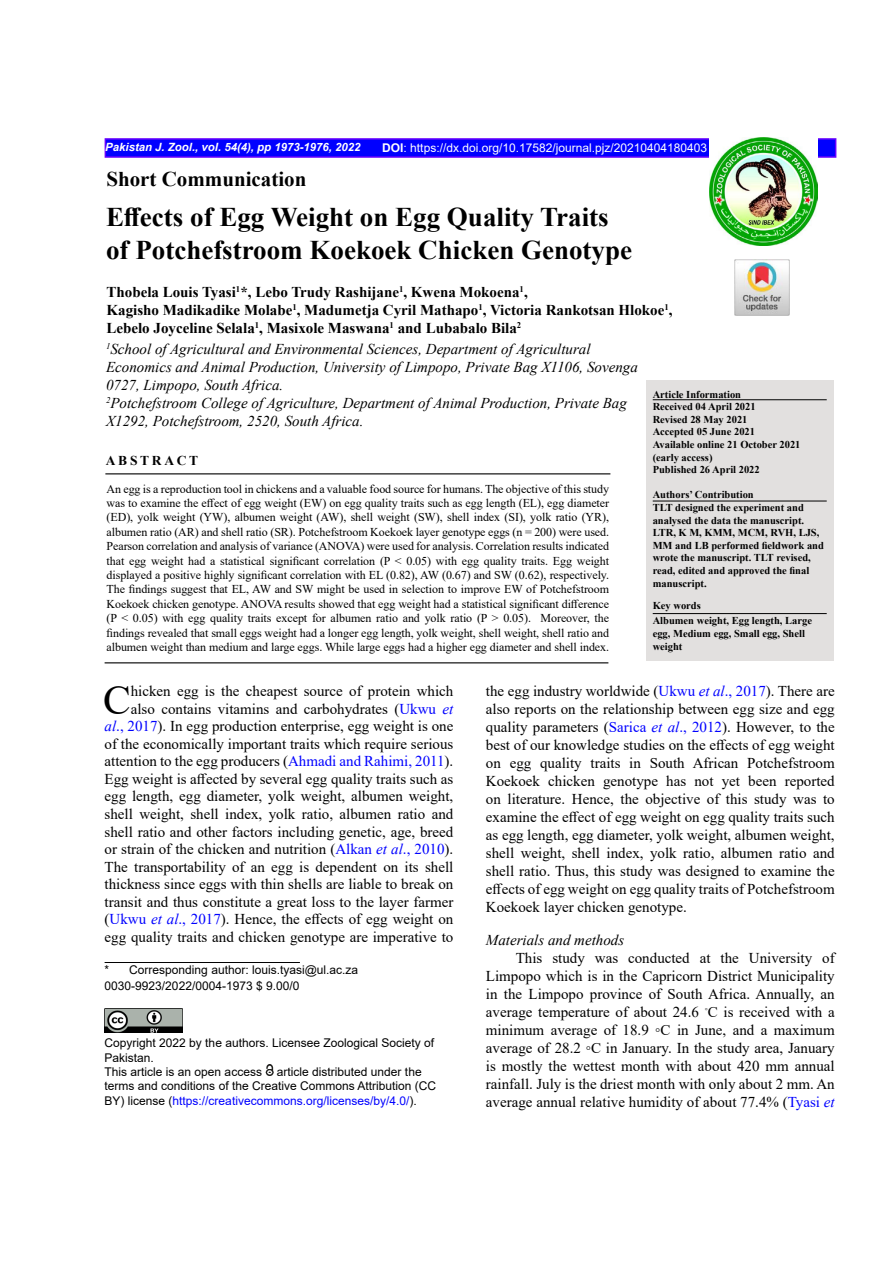
<style>
.page{position:relative;width:893px;height:1263px;background:#fff}
.page>*{position:absolute;margin:0;border:0;box-sizing:border-box;transform-origin:0 0}
.t1{font:41.55px "Times New Roman";color:#000}
.t2{font:700 27px/32.4px "Times New Roman";color:#000}
.t3{font:700 21px "Times New Roman";color:#000}
.t4{font:15px/18px "Times New Roman";color:#000;text-align:justify}
.t5{font:italic 15px/18px "Times New Roman";color:#000}
.t6{font:700 15px/18px "Times New Roman";color:#000}
.t7{font:700 13.5px "Times New Roman";letter-spacing:.2em;color:#000}
.t8{font:12px/14.4px "Times New Roman";letter-spacing:-.005em;color:#000;text-align:justify}
.t9{font:12px/14.4px "Arial";color:#000}
.t10{font:12px "Arial";color:#fff}
.t11{font:italic 700 11.4px "Arial";color:#fff}
.t12{font:700 10.5px/12.6px "Times New Roman";color:#000}
.s1{font-weight:700}
.s2{color:#00f}
.s3{font-style:italic;color:#00f}
</style>
<div class="page">
<div style="left:105px;top:138px;width:731px;height:20px;background:#00f;border:2px solid #60f"></div>
<img style="left:709px;top:138px;width:108px;height:108px">
<div style="left:646px;top:381px;width:187px;height:280px;background:#e2e0df"></div>
<hr style="left:653px;top:501px;width:174px;height:1px;background:#000">
<hr style="left:105px;top:473px;width:505px;height:1px;background:#000">
<hr style="left:105px;top:662px;width:503px;height:1px;background:#000">
<hr style="left:653px;top:399px;width:174px;height:1px;background:#000">
<img style="left:105px;top:1008px;width:77px;height:25px">
<svg style="left:265px;top:1065px;width:9px;height:11px"></svg>
<hr style="left:105px;top:962px;width:195px;height:1px;background:#000">
<hr style="left:653px;top:613px;width:174px;height:1px;background:#000">
<img style="left:734px;top:260px;width:56px;height:55px">
<p class="t11" style="left:105px;top:139px;width:257px">Pakistan J. Zool., vol. 54(4), pp 1973-1976, 2022</p>
<p class="t10" style="left:382px;top:139px;width:326px"><span class="s1">DOI</span>: https://dx.doi.org/10.17582/journal.pjz/20210404180403</p>
<h3 class="t3" style="left:106px;top:164px;width:202px">Short Communication</h3>
<h2 class="t2" style="left:106px;top:200px;width:527px">Effects of Egg Weight on Egg Quality Traits of Potchefstroom Koekoek Chicken Genotype</h2>
<p class="t6" style="left:106px;top:282px;width:568px">Thobela Louis Tyasi<sup>1</sup>*, Lebo Trudy Rashijane<sup>1</sup>, Kwena Mokoena<sup>1</sup>,<br>Kagisho Madikadike Molabe<sup>1</sup>, Madumetja Cyril Mathapo<sup>1</sup>, Victoria Rankotsan Hlokoe<sup>1</sup>,<br>Lebelo Joyceline Selala<sup>1</sup>, Masixole Maswana<sup>1</sup> and Lubabalo Bila<sup>2</sup></p>
<p class="t5" style="left:106px;top:340px;width:533px"><sup>1</sup>School of Agricultural and Environmental Sciences, Department of Agricultural Economics and Animal Production, University of Limpopo, Private Bag X1106, Sovenga 0727, Limpopo, South Africa.<br><sup>2</sup>Potchefstroom College of Agriculture, Department of Animal Production, Private Bag X1292, Potchefstroom, 2520, South Africa.</p>
<p class="t12" style="left:653px;top:387px;width:149px">Article Information<br>Received 04 April 2021<br>Revised 28 May 2021<br>Accepted 05 June 2021<br>Available online 21 October 2021 (early access)<br>Published 26 April 2022</p>
<p class="t12" style="left:653px;top:488px;width:173px">Authors’ Contribution<br>TLT designed the experiment and analysed the data the manuscript.<br>LTR, K M, KMM, MCM, RVH, LJS,<br>MM and LB performed fieldwork and wrote the manuscript. TLT revised, read, edited and approved the final manuscript.</p>
<p class="t12" style="left:653px;top:597px;width:161px;line-height:15.6px">Key words<br>Albumen weight, Egg length, Large</p>
<p class="t12" style="left:653px;top:627px;width:154px">egg, Medium egg, Small egg, Shell weight</p>
<p class="t7" style="left:106px;top:451px;width:94px">ABSTRACT</p>
<p class="t8" style="left:107px;top:481px;width:504px">An egg is a reproduction tool in chickens and a valuable food source for humans. The objective of this study was to examine the effect of egg weight (EW) on egg quality traits such as egg length (EL), egg diameter (ED), yolk weight (YW), albumen weight (AW), shell weight (SW), shell index (SI), yolk ratio (YR), albumen ratio (AR) and shell ratio (SR). Potchefstroom Koekoek layer genotype eggs (n = 200) were used.<br>Pearson correlation and analysis of variance (ANOVA) were used for analysis. Correlation results indicated that egg weight had a statistical significant correlation (P &lt; 0.05) with egg quality traits. Egg weight displayed a positive highly significant correlation with EL (0.82), AW (0.67) and SW (0.62), respectively.<br>The findings suggest that EL, AW and SW might be used in selection to improve EW of Potchefstroom Koekoek chicken genotype. ANOVA results showed that egg weight had a statistical significant difference (P &lt; 0.05) with egg quality traits except for albumen ratio and yolk ratio (P &gt; 0.05). Moreover, the findings revealed that small eggs weight had a longer egg length, yolk weight, shell weight, shell ratio and albumen weight than medium and large eggs. While large eggs had a higher egg diameter and shell index.</p>
<h1 class="t1" style="left:103px;top:670px;width:29px">C</h1>
<p class="t4" style="left:486px;top:682px;width:350px">the egg industry worldwide (<span class="s2">Ukwu</span> <span class="s3">et al</span><span class="s2">., 2017</span>). There are also reports on the relationship between egg size and egg quality parameters (<span class="s2">Sarica</span> <span class="s3">et al</span><span class="s2">., 2012</span>). However, to the best of our knowledge studies on the effects of egg weight on egg quality traits in South African Potchefstroom Koekoek chicken genotype has not yet been reported on literature. Hence, the objective of this study was to examine the effect of egg weight on egg quality traits such as egg length, egg diameter, yolk weight, albumen weight, shell weight, shell index, yolk ratio, albumen ratio and shell ratio. Thus, this study was designed to examine the effects of egg weight on egg quality traits of Potchefstroom Koekoek layer chicken genotype.</p>
<p class="t5" style="left:486px;top:930px;width:140px">Materials and methods</p>
<p class="t4" style="left:486px;top:948px;width:350px;text-indent:30px">This study was conducted at the University of Limpopo which is in the Capricorn District Municipality in the Limpopo province of South Africa. Annually, an average temperature of about 24.6 <sup>◦</sup>C is received with a minimum average of 18.9 ◦C in June, and a maximum average of 28.2 ◦C in January. In the study area, January is mostly the wettest month with about 420 mm annual rainfall. July is the driest month with only about 2 mm. An average annual relative humidity of about 77.4% (<span class="s2">Tyasi</span> <span class="s3">et</span></p>
<p class="t4" style="left:105px;top:682px;width:350px;line-height:17.5px;text-align:right">hicken egg is the cheapest source of protein which also contains vitamins and carbohydrates (<span class="s2">Ukwu</span> <span class="s3">et<br>al</span><span class="s2">., 2017</span>). In egg production enterprise, egg weight is one of the economically important traits which require serious attention to the egg producers (<span class="s2">Ahmadi and Rahimi, 2011</span>).<br>Egg weight is affected by several egg quality traits such as egg length, egg diameter, yolk weight, albumen weight, shell weight, shell index, yolk ratio, albumen ratio and shell ratio and other factors including genetic, age, breed or strain of the chicken and nutrition (<span class="s2">Alkan</span> <span class="s3">et al</span><span class="s2">., 2010</span>).<br>The transportability of an egg is dependent on its shell thickness since eggs with thin shells are liable to break on transit and thus constitute a great loss to the layer farmer (<span class="s2">Ukwu</span> <span class="s3">et al</span><span class="s2">., 2017</span>). Hence, the effects of egg weight on egg quality traits and chicken genotype are imperative to</p>
<p class="t9" style="left:105px;top:962px;width:255px;line-height:15.6px">* Corresponding author: louis.tyasi@ul.ac.za<br>0030-9923/2022/0004-1973 $ 9.00/0</p>
<p class="t9" style="left:105px;top:1036px;width:333px">Copyright 2022 by the authors. Licensee Zoological Society of Pakistan.<br>This article is an open access article distributed under the terms and conditions of the Creative Commons Attribution (CC BY) license (<span class="s2">https://creativecommons.org/licenses/by/4.0/</span>).</p>
</div>
